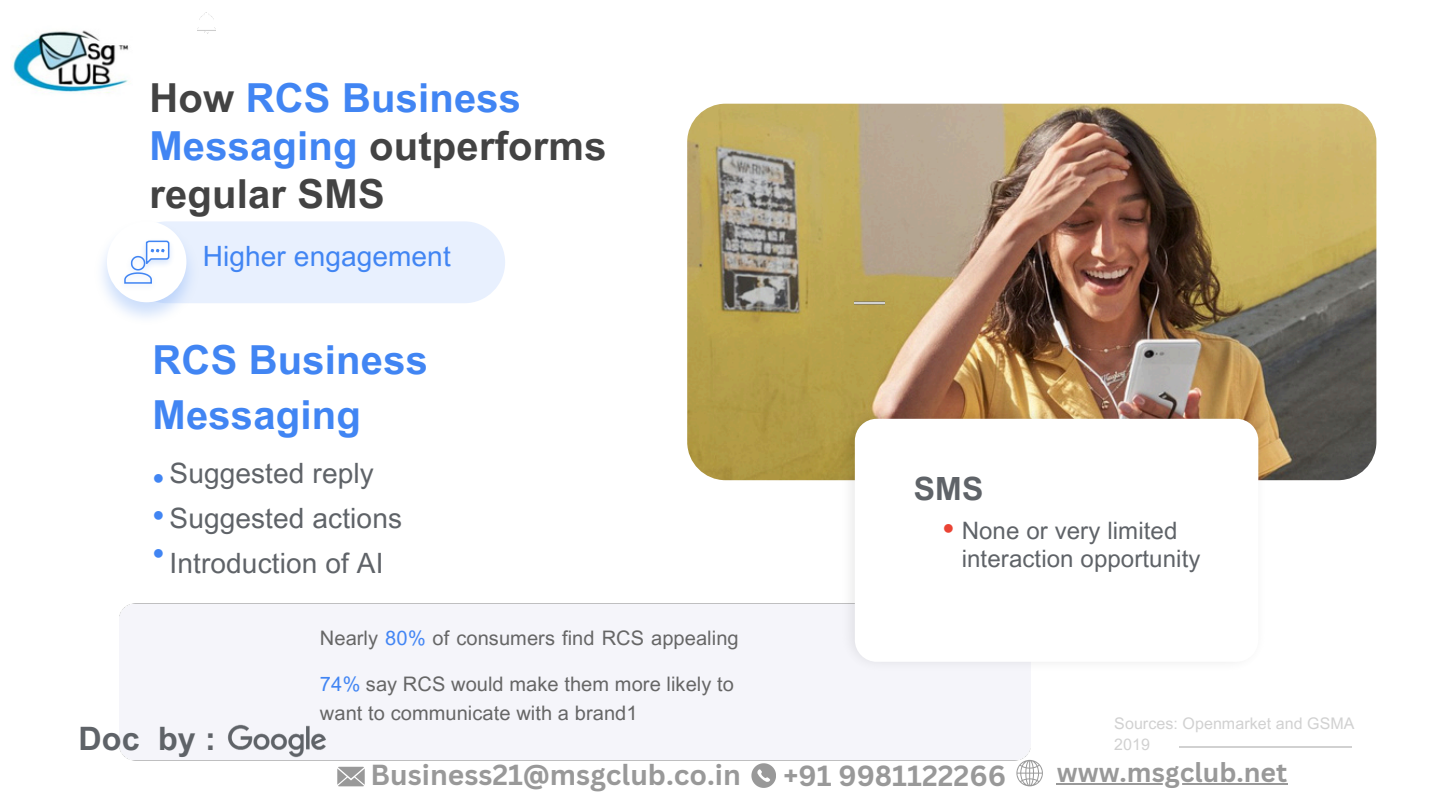
<style>
.page{position:relative;width:1440px;height:810px;background:#fff}
.page>*{position:absolute;margin:0;border:0;box-sizing:border-box;transform-origin:0 0}
.t1{font:700 40px/48px "Arial MT Pro";letter-spacing:.005em;color:#434343}
.t2{font:700 40px/55.6px "Arial MT Pro";letter-spacing:.005em;color:#4185f3}
.t3{font:700 32.2px "Arial MT Pro";color:#5f6368}
.t4{font:700 32px "Arial MT Pro";color:#5f6368}
.t5{font:700 28.4px "Canva Sans";color:#999}
.t6{font:700 28.2px "Canva Sans";color:#999}
.t7{font:28px/45px "Arial MT Pro";letter-spacing:.005em;color:#5f6368}
.t8{font:28px "Arial MT Pro";letter-spacing:.005em;color:#4185f3}
.t9{font:700 26.6px "Canva Sans";color:#999}
.t10{font:24px/28.4px "Arial MT Pro";letter-spacing:.005em;color:#5f6368}
.t11{font:20px "Arial MT Pro";letter-spacing:.005em;color:#666}
.t12{font:20px/37.6px "Arimo";color:#4185f3;text-align:justify}
.t13{font:700 20px "Arimo";color:#ea4334}
.t14{font:16px/21px "Arial MT Pro";letter-spacing:.005em;color:#d1d1d1}
.s1{color:#4185f3}
.s2{color:#4285f4}
</style>
<div class="page">
<div style="left:120px;top:603px;width:910px;height:158px;background:#f5f5fa"></div>
<img style="left:687px;top:104px;width:689px;height:376px">
<img style="left:197px;top:12px;width:933px;height:210px">
<img style="left:855px;top:301px;width:30px;height:3px">
<img style="left:832px;top:398px;width:444px;height:283px">
<svg style="left:855px;top:419px;width:403px;height:243px"></svg>
<svg style="left:107px;top:221px;width:398px;height:82px"></svg>
<hr style="left:1180px;top:746px;width:172px;height:2px;background:#d1d1d1">
<img style="left:12px;top:30px;width:117px;height:63px">
<svg style="left:337px;top:767px;width:27px;height:19px"></svg>
<svg style="left:751px;top:763px;width:24px;height:24px"></svg>
<svg style="left:1016px;top:760px;width:27px;height:26px"></svg>
<hr style="left:1057px;top:783px;width:70px;height:2px;background:#999">
<hr style="left:1127px;top:783px;width:160px;height:2px;background:#999">
<img style="left:218px;top:715px;width:117px;height:46px">
<p class="t1" style="left:149px;top:79px;width:459px">How <span class="s1">RCS Business<br>Messaging</span> outperforms regular SMS</p>
<p class="t8" style="left:203px;top:246px;width:250px">Higher engagement</p>
<p class="t2" style="left:153px;top:337px;width:277px">RCS Business<br>Messaging</p>
<p class="t12" style="left:153px;top:458px;width:14px">● ● ●</p>
<h1 class="t7" style="left:170px;top:454px;width:234px">Suggested reply<br>Suggested actions<br>Introduction of AI</h1>
<h3 class="t3" style="left:78px;top:726px;width:139px">Doc by :</h3>
<p class="t11" style="left:320px;top:630px;width:420px">Nearly <span class="s2">80%</span> of consumers find RCS appealing</p>
<p class="t11" style="left:320px;top:677px;width:416px"><span class="s1">74%</span> say RCS would make them more likely to</p>
<p class="t11" style="left:320px;top:705px;width:319px">want to communicate with a brand1</p>
<p class="t4" style="left:914px;top:477px;width:71px">SMS</p>
<p class="t13" style="left:943px;top:516px;width:14px">●</p>
<p class="t10" style="left:962px;top:519px;width:240px">None or very limited interaction opportunity</p>
<h2 class="t14" style="left:1114px;top:715px;width:242px">Sources: Openmarket and GSMA<br>2019</h2>
<h5 class="t6" style="left:371px;top:755px;width:372px">Business21@msgclub.co.in</h5>
<p class="t5" style="left:784px;top:755px;width:224px">+91 9981122266</p>
<p class="t9" style="left:1057px;top:753px;width:232px">www.msgclub.net</p>
</div>
